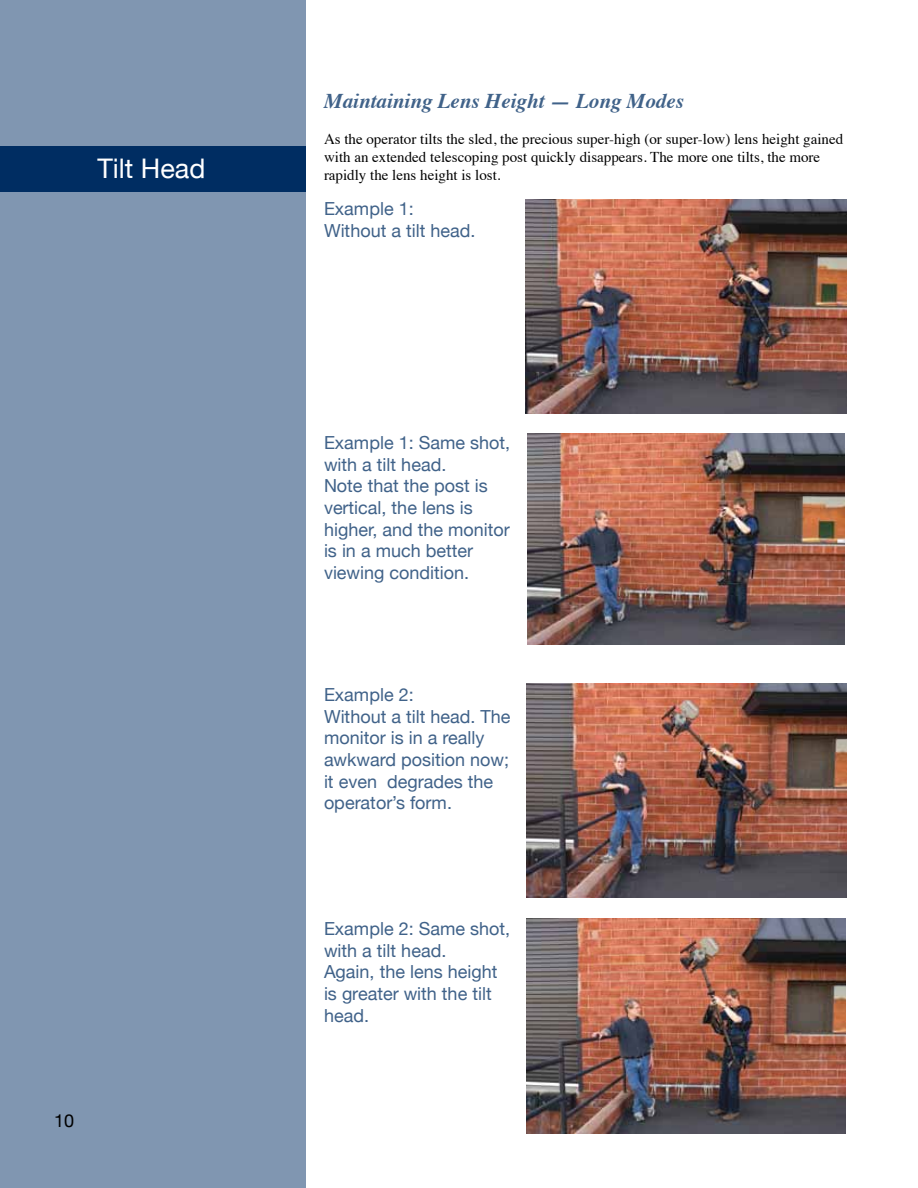
<style>
.page{position:relative;width:918px;height:1188px;background:#fff}
.page>*{position:absolute;margin:0;border:0;box-sizing:border-box;transform-origin:0 0}
.t1{font:27px "Helvetica Neue";color:#fff}
.t2{font:italic 700 21px "Times";color:#406289}
.t3{font:18px/21.6px "Helvetica Neue";color:#406289}
.t4{font:18px "Helvetica Neue";color:#000}
.t5{font:15px/18px "Times";color:#000}
</style>
<div class="page">
<div style="left:0;top:0;width:306px;height:1188px;background:#8096b1"></div>
<div style="left:0;top:146px;width:306px;height:46px;background:#002d62"></div>
<img style="left:526px;top:200px;width:320px;height:214px">
<img style="left:526px;top:683px;width:320px;height:214px">
<img style="left:528px;top:433px;width:316px;height:212px">
<img style="left:526px;top:918px;width:320px;height:216px">
<p class="t2" style="left:324px;top:81px;width:361px">Maintaining Lens Height — Long Modes</p>
<p class="t5" style="left:324px;top:129px;width:521px">As the operator tilts the sled, the precious super-high (or super-low) lens height gained with an extended telescoping post quickly disappears. The more one tilts, the more</p>
<h1 class="t1" style="left:97px;top:145px;width:110px">Tilt Head</h1>
<p class="t5" style="left:324px;top:165px;width:178px">rapidly the lens height is lost.</p>
<p class="t3" style="left:324px;top:197px;width:153px">Example 1:<br>Without a tilt head.</p>
<p class="t4" style="left:54px;top:1105px;width:22px">10</p>
<p class="t3" style="left:324px;top:431px;width:188px">Example 1: Same shot, with a tilt head.<br>Note that the post is vertical, the lens is higher, and the monitor is in a much better viewing condition.</p>
<p class="t3" style="left:324px;top:683px;width:188px">Example 2:<br>Without a tilt head. The monitor is in a really awkward position now; it even degrades the operator’s form.</p>
<p class="t3" style="left:324px;top:917px;width:188px">Example 2: Same shot, with a tilt head.<br>Again, the lens height is greater with the tilt head.</p>
</div>
